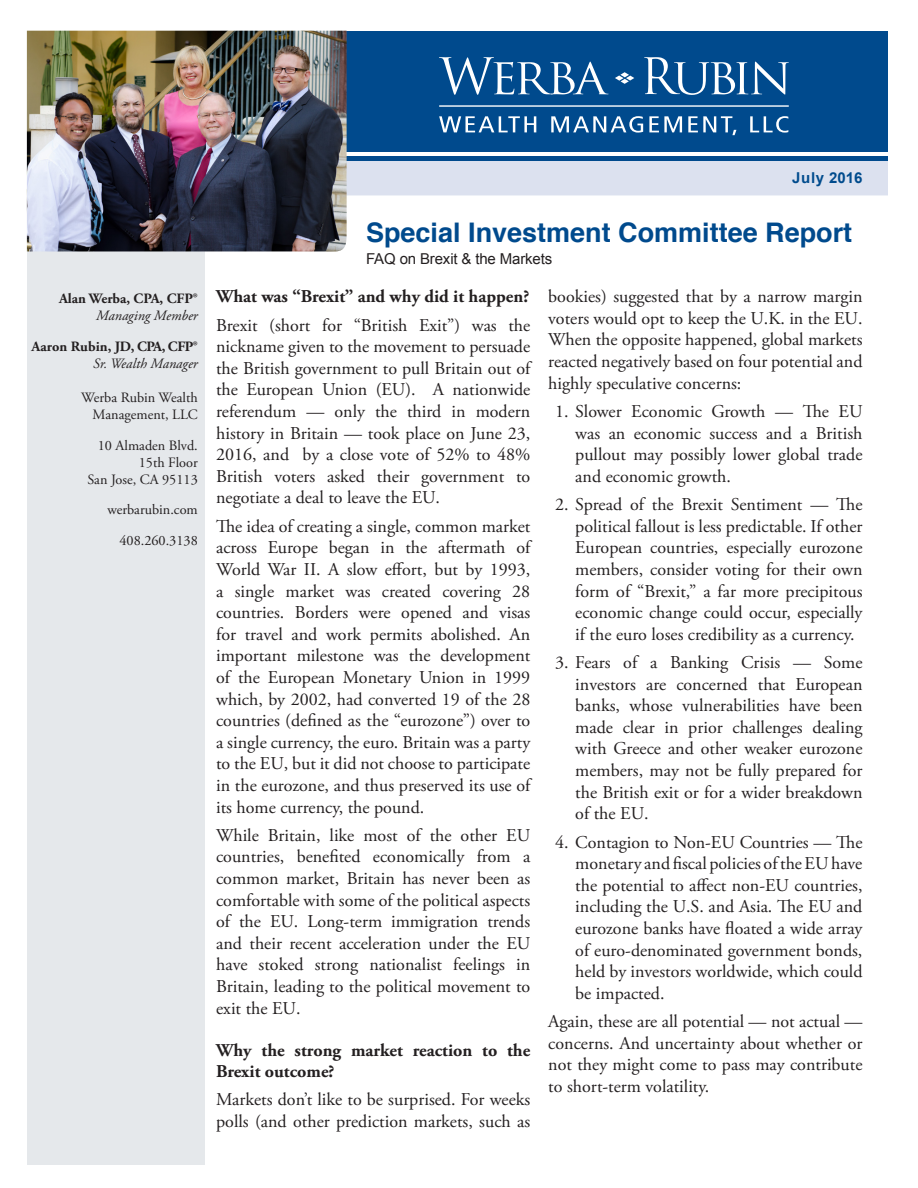
<style>
.page{position:relative;width:918px;height:1188px;background:#fff}
.page>*{position:absolute;margin:0;border:0;box-sizing:border-box;transform-origin:0 0}
.t1{font:700 27px "Helvetica";color:#004a8d}
.t2{font:18px/21.6px "Adobe Garamond Pro";color:#231f20;text-align:justify}
.t3{font:700 18px/21.6px "Adobe Garamond Pro";color:#231f20}
.t4{font:15px "Arial";letter-spacing:-.01em;color:#231f20}
.t5{font:700 15px "Arial";letter-spacing:.025em;color:#004b8d}
.t6{font:14.25px/17.1px "Adobe Garamond Pro";color:#231f20;text-align:right}
.t7{font:700 14.25px "Adobe Garamond Pro";color:#231f20}
.t8{font:italic 14.25px "Adobe Garamond Pro";color:#231f20}
</style>
<div class="page">
<div style="left:347px;top:31px;width:541px;height:121px;background:#004a8d"></div>
<div style="left:347px;top:158px;width:541px;height:37px;background:#dce1ef"></div>
<div style="left:347px;top:156px;width:541px;height:5px;background:#004a8d"></div>
<svg style="left:439px;top:57px;width:170px;height:38px"></svg>
<svg style="left:644px;top:57px;width:145px;height:38px"></svg>
<svg style="left:615px;top:72px;width:19px;height:12px"></svg>
<hr style="left:440px;top:105px;width:348px;height:2px;background:#fff">
<svg style="left:439px;top:116px;width:97px;height:16px"></svg>
<svg style="left:551px;top:116px;width:92px;height:17px"></svg>
<svg style="left:649px;top:116px;width:33px;height:16px"></svg>
<svg style="left:688px;top:116px;width:48px;height:19px"></svg>
<svg style="left:750px;top:116px;width:38px;height:17px"></svg>
<div style="left:27px;top:230px;width:177px;height:935px;background:#e5e8eb"></div>
<img style="left:27px;top:31px;width:320px;height:221px">
<p class="t7" style="left:59px;top:290px;width:140px">Alan Werba, CPA, CFP®</p>
<p class="t8" style="left:96px;top:307px;width:103px">Managing Member</p>
<p class="t7" style="left:31px;top:338px;width:168px">Aaron Rubin, JD, CPA, CFP®</p>
<p class="t8" style="left:93px;top:355px;width:106px">Sr. Wealth Manager</p>
<p class="t6" style="left:81px;top:389px;width:118px">Werba Rubin Wealth<br>Management, LLC</p>
<p class="t6" style="left:87px;top:437px;width:112px">10 Almaden Blvd.<br>15th Floor<br>San Jose, CA 95113</p>
<p class="t6" style="left:107px;top:502px;width:92px">werbarubin.com</p>
<p class="t6" style="left:119px;top:532px;width:80px">408.260.3138</p>
<p class="t5" style="left:792px;top:168px;width:72px">July 2016</p>
<p class="t1" style="left:366px;top:211px;width:488px">Special Investment Committee Report</p>
<p class="t4" style="left:366px;top:249px;width:188px">FAQ on Brexit &amp; the Markets</p>
<p class="t3" style="left:216px;top:286px;width:315px">What was “Brexit” and why did it happen?</p>
<p class="t2" style="left:216px;top:315px;width:316px">Brexit (short for “British Exit”) was the nickname given to the movement to persuade the British government to pull Britain out of the European Union (EU). A nationwide referendum — only the third in modern history in Britain — took place on June 23, 2016, and by a close vote of 52% to 48% British voters asked their government to negotiate a deal to leave the EU.</p>
<p class="t2" style="left:216px;top:516px;width:316px">The idea of creating a single, common market across Europe began in the aftermath of World War II. A slow effort, but by 1993, a single market was created covering 28 countries. Borders were opened and visas for travel and work permits abolished. An important milestone was the development of the European Monetary Union in 1999 which, by 2002, had converted 19 of the 28 countries (defined as the “eurozone”) over to a single currency, the euro. Britain was a party to the EU, but it did not choose to participate in the eurozone, and thus preserved its use of its home currency, the pound.</p>
<p class="t2" style="left:216px;top:825px;width:316px">While Britain, like most of the other EU countries, benefited economically from a common market, Britain has never been as comfortable with some of the political aspects of the EU. Long-term immigration trends and their recent acceleration under the EU have stoked strong nationalist feelings in Britain, leading to the political movement to exit the EU.</p>
<p class="t3" style="left:216px;top:1039px;width:316px">Why the strong market reaction to the<br>Brexit outcome?</p>
<p class="t2" style="left:216px;top:1090px;width:316px">Markets don’t like to be surprised. For weeks polls (and other prediction markets, such as</p>
<p class="t2" style="left:548px;top:286px;width:316px">bookies) suggested that by a narrow margin voters would opt to keep the U.K. in the EU.<br>When the opposite happened, global markets reacted negatively based on four potential and highly speculative concerns:</p>
<p class="t2" style="left:575px;top:401px;width:289px;text-indent:-20px">1. Slower Economic Growth — The EU was an economic success and a British pullout may possibly lower global trade and economic growth.</p>
<p class="t2" style="left:575px;top:494px;width:289px;text-indent:-20px">2. Spread of the Brexit Sentiment — The political fallout is less predictable. If other European countries, especially eurozone members, consider voting for their own form of “Brexit,” a far more precipitous economic change could occur, especially if the euro loses credibility as a currency.</p>
<p class="t2" style="left:575px;top:652px;width:289px;text-indent:-20px">3. Fears of a Banking Crisis — Some investors are concerned that European banks, whose vulnerabilities have been made clear in prior challenges dealing with Greece and other weaker eurozone members, may not be fully prepared for the British exit or for a wider breakdown of the EU.</p>
<p class="t2" style="left:575px;top:832px;width:289px;text-indent:-20px">4. Contagion to Non-EU Countries — The monetary and fiscal policies of the EU have the potential to affect non-EU countries, including the U.S. and Asia. The EU and eurozone banks have floated a wide array of euro-denominated government bonds, held by investors worldwide, which could be impacted.</p>
<p class="t2" style="left:548px;top:1011px;width:316px">Again, these are all potential — not actual — concerns. And uncertainty about whether or not they might come to pass may contribute to short-term volatility.</p>
</div>
